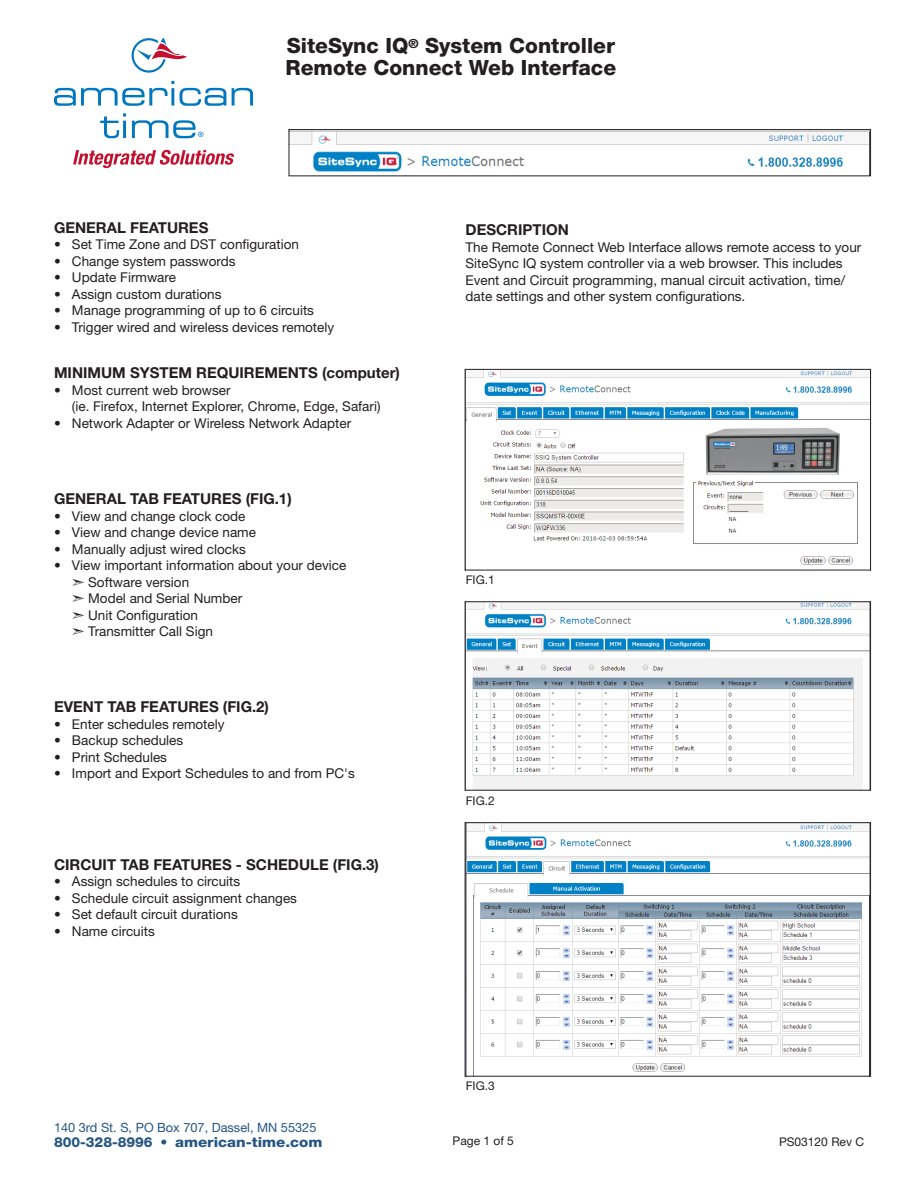
<style>
.page{position:relative;width:918px;height:1188px;background:#fff}
.page>*{position:absolute;margin:0;border:0;box-sizing:border-box;transform-origin:0 0}
.Heading_9{font:800 21px "Helvetica Neue LT Std";color:#231f20}
.Body_Text_2{font:700 15px "Helvetica Neue LT Std";color:#231f20}
.t1{font:800 13.8px "Helvetica Neue LT Std";color:#255683}
.t2{font:13.5px/16.5px "Helvetica Neue LT Std";color:#231f20}
.t3{font:12.75px "Helvetica Neue LT Std";color:#255683}
.Sans_11{font:12px "Helvetica Neue LT Std";color:#231f20}
.s1{font-weight:400}
</style>
<div class="page">
<svg style="left:132px;top:38px;width:55px;height:35px"></svg>
<svg style="left:54px;top:81px;width:172px;height:25px"></svg>
<svg style="left:232px;top:88px;width:21px;height:18px"></svg>
<svg style="left:100px;top:113px;width:26px;height:25px"></svg>
<svg style="left:73px;top:150px;width:161px;height:18px"></svg>
<svg style="left:132px;top:120px;width:72px;height:18px"></svg>
<img style="left:467px;top:371px;width:402px;height:194px">
<div style="left:465px;top:369px;width:406px;height:201px;border:1px solid #231f20"></div>
<img style="left:467px;top:824px;width:402px;height:250px">
<div style="left:465px;top:822px;width:406px;height:254px;border:1px solid #231f20"></div>
<img style="left:467px;top:604px;width:402px;height:184px">
<div style="left:465px;top:602px;width:406px;height:188px;border:1px solid #231f20"></div>
<img style="left:291px;top:131px;width:578px;height:41px">
<div style="left:289px;top:129px;width:582px;height:47px;border:1px solid #231f20"></div>
<p class="Heading_9" style="left:287px;top:33px;width:330px">SiteSync IQ<sup>®</sup> System Controller</p>
<p class="Heading_9" style="left:286px;top:55px;width:332px">Remote Connect Web Interface</p>
<p class="Body_Text_2" style="left:54px;top:218px;width:156px">GENERAL FEATURES</p>
<p class="t2" style="left:54px;top:236px;width:247px">• Set Time Zone and DST configuration</p>
<p class="t2" style="left:54px;top:253px;width:183px">• Change system passwords</p>
<p class="t2" style="left:54px;top:269px;width:123px">• Update Firmware</p>
<p class="t2" style="left:54px;top:286px;width:169px">• Assign custom durations</p>
<p class="t2" style="left:54px;top:302px;width:262px">• Manage programming of up to 6 circuits</p>
<p class="t2" style="left:54px;top:319px;width:282px">• Trigger wired and wireless devices remotely</p>
<p class="Body_Text_2" style="left:54px;top:364px;width:348px">MINIMUM SYSTEM REQUIREMENTS (computer)</p>
<p class="t2" style="left:54px;top:382px;width:178px">• Most current web browser</p>
<p class="t2" style="left:72px;top:398px;width:310px">(ie. Firefox, Internet Explorer, Chrome, Edge, Safari)</p>
<p class="t2" style="left:54px;top:415px;width:299px">• Network Adapter or Wireless Network Adapter</p>
<p class="Body_Text_2" style="left:54px;top:490px;width:239px">GENERAL TAB FEATURES (FIG.1)</p>
<p class="t2" style="left:54px;top:508px;width:193px">• View and change clock code</p>
<p class="t2" style="left:54px;top:524px;width:204px">• View and change device name</p>
<p class="t2" style="left:54px;top:541px;width:193px">• Manually adjust wired clocks</p>
<p class="t2" style="left:54px;top:557px;width:294px">• View important information about your device</p>
<p class="t2" style="left:72px;top:574px;width:119px">➣ Software version</p>
<p class="t2" style="left:72px;top:590px;width:172px">➣ Model and Serial Number</p>
<p class="t2" style="left:72px;top:607px;width:127px">➣ Unit Configuration</p>
<p class="t2" style="left:72px;top:623px;width:142px">➣ Transmitter Call Sign</p>
<p class="Body_Text_2" style="left:54px;top:697px;width:217px">EVENT TAB FEATURES (FIG.2)</p>
<p class="t2" style="left:54px;top:715px;width:172px">• Enter schedules remotely</p>
<p class="t2" style="left:54px;top:732px;width:131px">• Backup schedules</p>
<p class="t2" style="left:54px;top:748px;width:115px">• Print Schedules</p>
<p class="t2" style="left:54px;top:765px;width:302px">• Import and Export Schedules to and from PC's</p>
<p class="Body_Text_2" style="left:54px;top:855px;width:327px">CIRCUIT TAB FEATURES - SCHEDULE (FIG.3)</p>
<p class="t2" style="left:54px;top:873px;width:188px">• Assign schedules to circuits</p>
<p class="t2" style="left:54px;top:889px;width:245px">• Schedule circuit assignment changes</p>
<p class="t2" style="left:54px;top:906px;width:185px">• Set default circuit durations</p>
<p class="t2" style="left:54px;top:922px;width:102px">• Name circuits</p>
<p class="Body_Text_2" style="left:466px;top:220px;width:105px">DESCRIPTION</p>
<p class="t2" style="left:466px;top:238px;width:397px">The Remote Connect Web Interface allows remote access to your SiteSync IQ system controller via a web browser. This includes Event and Circuit programming, manual circuit activation, time/ date settings and other system configurations.</p>
<p class="Sans_11" style="left:466px;top:572px;width:31px">FIG.1</p>
<p class="Sans_11" style="left:466px;top:794px;width:31px">FIG.2</p>
<p class="t3" style="left:54px;top:1120px;width:264px">140 3rd St. S, PO Box 707, Dassel, MN 55325</p>
<p class="t1" style="left:54px;top:1134px;width:270px">800-328-8996 <span class="s1">•</span> american-time.com</p>
<p class="Sans_11" style="left:466px;top:1078px;width:31px">FIG.3</p>
<p class="Sans_11" style="left:453px;top:1134px;width:63px">Page 1 of 5</p>
<p class="Sans_11" style="left:779px;top:1134px;width:86px">PS03120 Rev C</p>
</div>
